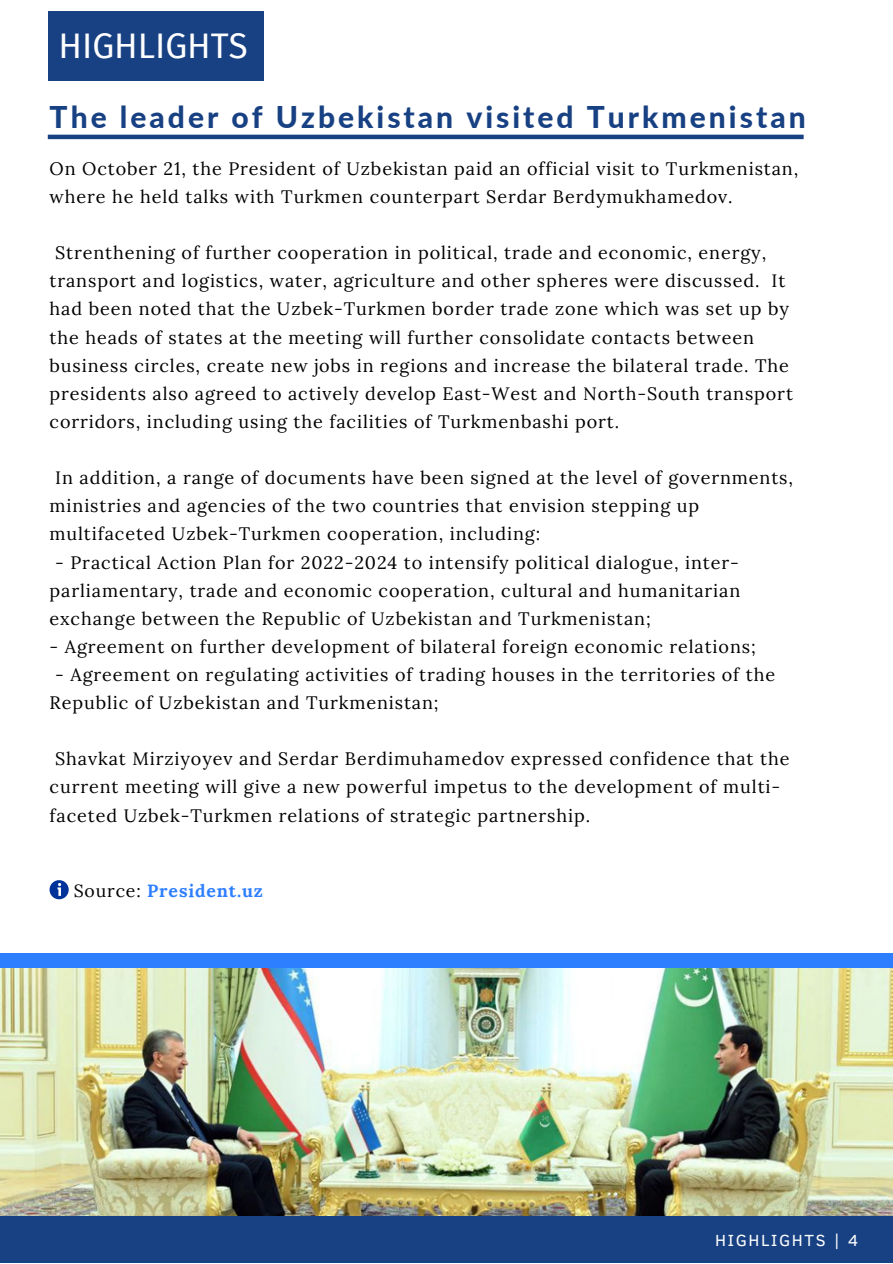
<style>
.page{position:relative;width:893px;height:1264px;background:#fff}
.page>*{position:absolute;margin:0;border:0;box-sizing:border-box;transform-origin:0 0}
.t1{font:34.65px "Fira Sans";color:#fff}
.t2{font:800 30px "Lato";letter-spacing:.1em;color:#184183}
.t3{font:18px/28px "Lora";letter-spacing:.05em;color:#000}
.t4{font:700 17.55px "Lora";letter-spacing:.05em;color:#2e7fff}
.t5{font:16.5px "Clear Sans";letter-spacing:.1em;color:#fff}
.s1{font-weight:400;color:#000}
</style>
<div class="page">
<img style="left:0;top:967px;width:892px;height:249px">
<div style="left:0;top:1216px;width:892px;height:46px;background:#184183"></div>
<div style="left:0;top:953px;width:892px;height:14px;background:#2e7fff"></div>
<svg style="left:50px;top:880px;width:19px;height:19px"></svg>
<hr style="left:48px;top:135px;width:755px;height:4px;background:#184183">
<div style="left:48px;top:11px;width:216px;height:70px;background:#184183"></div>
<h1 class="t1" style="left:58px;top:25px;width:191px">HIGHLIGHTS</h1>
<h2 class="t2" style="left:50px;top:98px;width:757px">The leader of Uzbekistan visited Turkmenistan</h2>
<p class="t3" style="left:50px;top:154px;width:750px">On October 21, the President of Uzbekistan paid an official visit to Turkmenistan, where he held talks with Turkmen counterpart Serdar Berdymukhamedov.</p>
<p class="t3" style="left:50px;top:239px;width:744px;text-indent:6px">Strenthening of further cooperation in political, trade and economic, energy, transport and logistics, water, agriculture and other spheres were discussed. It had been noted that the Uzbek-Turkmen border trade zone which was set up by the heads of states at the meeting will further consolidate contacts between business circles, create new jobs in regions and increase the bilateral trade. The presidents also agreed to actively develop East-West and North-South transport corridors, including using the facilities of Turkmenbashi port.</p>
<p class="t3" style="left:50px;top:463px;width:744px;text-indent:6px">In addition, a range of documents have been signed at the level of governments, ministries and agencies of the two countries that envision stepping up multifaceted Uzbek-Turkmen cooperation, including:</p>
<p class="t3" style="left:50px;top:548px;width:692px;text-align:justify;text-indent:6px">- Practical Action Plan for 2022-2024 to intensify political dialogue, inter&shy;parliamentary, trade and economic cooperation, cultural and humanitarian exchange between the Republic of Uzbekistan and Turkmenistan;</p>
<p class="t3" style="left:50px;top:632px;width:707px">- Agreement on further development of bilateral foreign economic relations;</p>
<p class="t3" style="left:50px;top:660px;width:727px;text-indent:6px">- Agreement on regulating activities of trading houses in the territories of the<br>Republic of Uzbekistan and Turkmenistan;</p>
<p class="t3" style="left:50px;top:744px;width:741px;text-indent:6px">Shavkat Mirziyoyev and Serdar Berdimuhamedov expressed confidence that the current meeting will give a new powerful impetus to the development of multi&shy;faceted Uzbek-Turkmen relations of strategic partnership.</p>
<p class="t4" style="left:74px;top:879px;width:190px"><span class="s1">Source:</span> President.uz</p>
<p class="t5" style="left:715px;top:1228px;width:145px">HIGHLIGHTS | 4</p>
</div>
